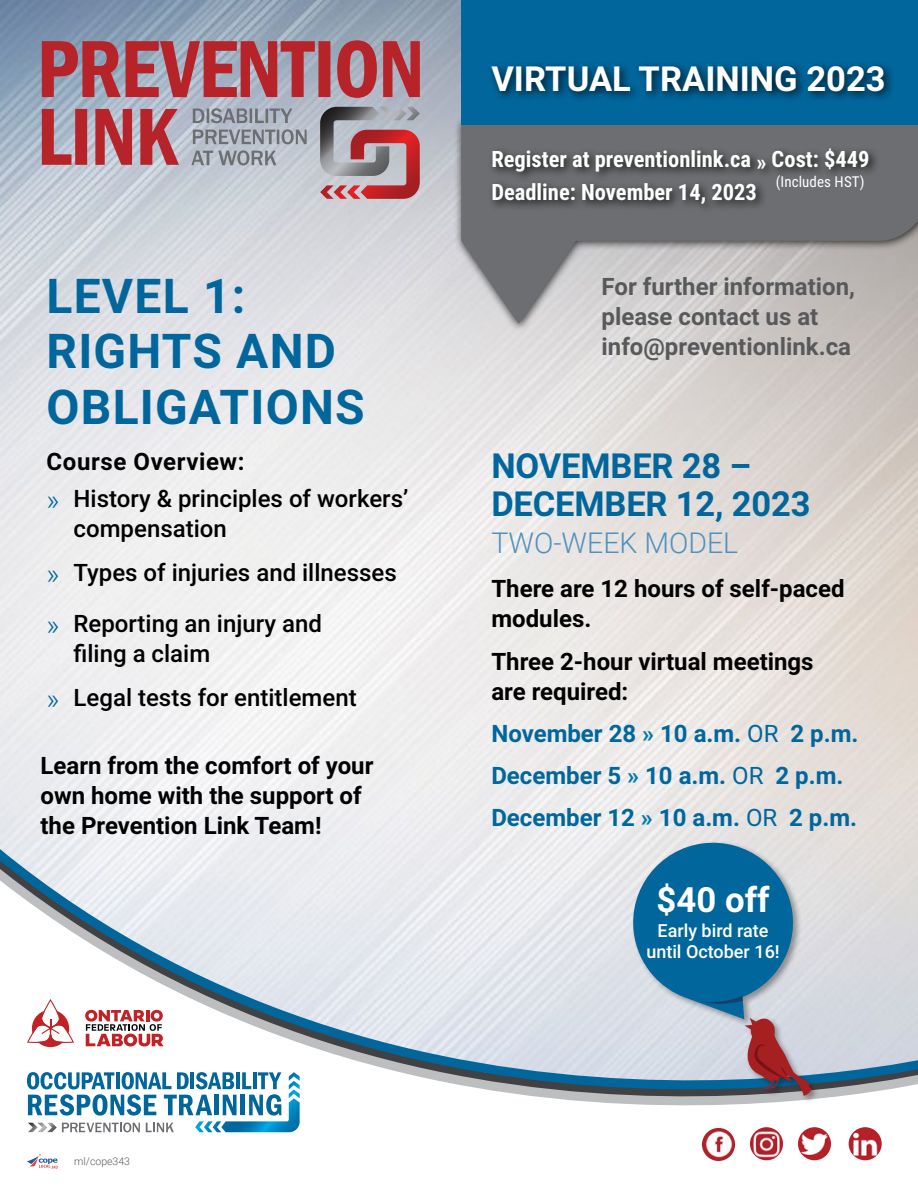
<style>
.page{position:relative;width:918px;height:1188px;background:#fff}
.page>*{position:absolute;margin:0;border:0;box-sizing:border-box;transform-origin:0 0}
.t1{font:700 48px/55.5px "Roboto";letter-spacing:.025em;color:#00669c}
.t2{font:700 34.65px "Roboto";color:#fff}
.t3{font:700 34.5px/37.5px "Roboto";letter-spacing:-.005em;color:#00669c}
.t4{font:700 34.5px "Roboto";color:#fff}
.t5{font:300 28.5px "Roboto";color:#4f91bd}
.t6{font:700 24px/30px "Roboto";color:#000}
.t7{font:500 24px/36.8px "Roboto";color:#000}
.t8{font:700 24px/42px "Roboto";color:#00669c}
.t9{font:700 24px/30px "Roboto";color:#58595b}
.t10{font:700 22.5px/33px "Roboto Condensed";color:#fff}
.t11{font:500 18px/21px "Roboto";color:#fff;text-align:center}
.t12{font:15px "Roboto Condensed";letter-spacing:.005em;color:#fff}
.t13{font:300 10.5px "Roboto";color:#58595b}
.s1{font-weight:700}
.s2{font-weight:300;font-size:28.5px;color:#00669c}
.s3{font-size:22.65px}
.s4{color:#007aac}
.s5{font-weight:400}
</style>
<div class="page">
<img style="left:0;top:0;width:918px;height:820px">
<svg style="left:0;top:828px;width:918px;height:333px"></svg>
<div style="left:454px;top:115px;width:464px;height:218px;background:#000;opacity:.75"></div>
<svg style="left:461px;top:125px;width:457px;height:199px;background:#9a999a"></svg>
<div style="left:461px;top:1px;width:457px;height:124px;background:#00669c"></div>
<svg style="left:85px;top:1010px;width:79px;height:36px"></svg>
<div style="left:32px;top:1010px;width:37px;height:37px;background:#c12226;border-radius:50%"></div>
<svg style="left:27px;top:999px;width:47px;height:44px"></svg>
<svg style="left:27px;top:1072px;width:273px;height:60px"></svg>
<svg style="left:27px;top:1154px;width:31px;height:15px"></svg>
<svg style="left:42px;top:109px;width:137px;height:56px;background:#b66871"></svg>
<svg style="left:42px;top:40px;width:378px;height:58px;background:#ac616b"></svg>
<svg style="left:320px;top:107px;width:100px;height:92px;background:#a77e84"></svg>
<svg style="left:191px;top:150px;width:85px;height:15px"></svg>
<svg style="left:193px;top:129px;width:114px;height:15px;background:#979ca4"></svg>
<svg style="left:193px;top:108px;width:99px;height:15px"></svg>
<div style="left:743px;top:1016px;width:77px;height:88px;background:#000;opacity:.36"></div>
<svg style="left:628px;top:838px;width:184px;height:258px;background:#6d97b3"></svg>
<div style="left:487px;top:144px;width:393px;height:71px;background:#000;opacity:.75"></div>
<div style="left:487px;top:61px;width:408px;height:41px;background:#000;opacity:.75"></div>
<h1 class="t1" style="left:47px;top:266px;width:320px">LEVEL 1:<br>RIGHTS AND<br>OBLIGATIONS</h1>
<p class="t7" style="left:47px;top:442px;width:363px"><span class="s1">Course Overview:<br></span><span class="s2">»</span> History &amp; principles of workers’</p>
<p class="t7" style="left:47px;top:505px;width:352px;line-height:44.2px;text-indent:27px">compensation<br><span class="s2">»</span> Types of injuries and illnesses</p>
<p class="t7" style="left:74px;top:607px;width:250px;line-height:30px;text-indent:-27px"><span class="s2">»</span> Reporting an injury and filing a claim</p>
<p class="t7" style="left:47px;top:678px;width:312px"><span class="s2">»</span> Legal tests for entitlement</p>
<p class="t6" style="left:40px;top:750px;width:334px">Learn from the comfort of your own home with the support of the Prevention Link Team!</p>
<p class="t13" style="left:74px;top:1154px;width:57px">ml/cope343</p>
<h3 class="t4" style="left:491px;top:54px;width:396px">VIRTUAL TRAINING 2023</h3>
<p class="t10" style="left:491px;top:142px;width:380px">Register at preventionlink.ca <span class="s3">»</span> Cost: $449<br>Deadline: November 14, 2023</p>
<p class="t12" style="left:776px;top:171px;width:90px">(Includes HST)</p>
<p class="t9" style="left:602px;top:270px;width:255px">For further information, please contact us at info@preventionlink.ca</p>
<h3 class="t3" style="left:491px;top:446px;width:321px">NOVEMBER 28 –<br>DECEMBER 12, 2023</h3>
<p class="t5" style="left:491px;top:523px;width:248px">TWO-WEEK MODEL</p>
<p class="t6" style="left:491px;top:572px;width:355px">There are 12 hours of self-paced modules.</p>
<p class="t6" style="left:491px;top:646px;width:324px">Three 2-hour virtual meetings are required:</p>
<p class="t8" style="left:491px;top:712px;width:369px">November 28 <span class="s4">»</span> 10 a.m. <span class="s5">OR</span> 2 p.m.<br>December 5 <span class="s4">»</span> 10 a.m. <span class="s5">OR</span> 2 p.m.<br>December 12 <span class="s4">»</span> 10 a.m. <span class="s5">OR</span> 2 p.m.</p>
<h2 class="t2" style="left:657px;top:875px;width:115px">$40 off</h2>
<p class="t11" style="left:646px;top:919px;width:135px">Early bird rate until October 16!</p>
</div>
